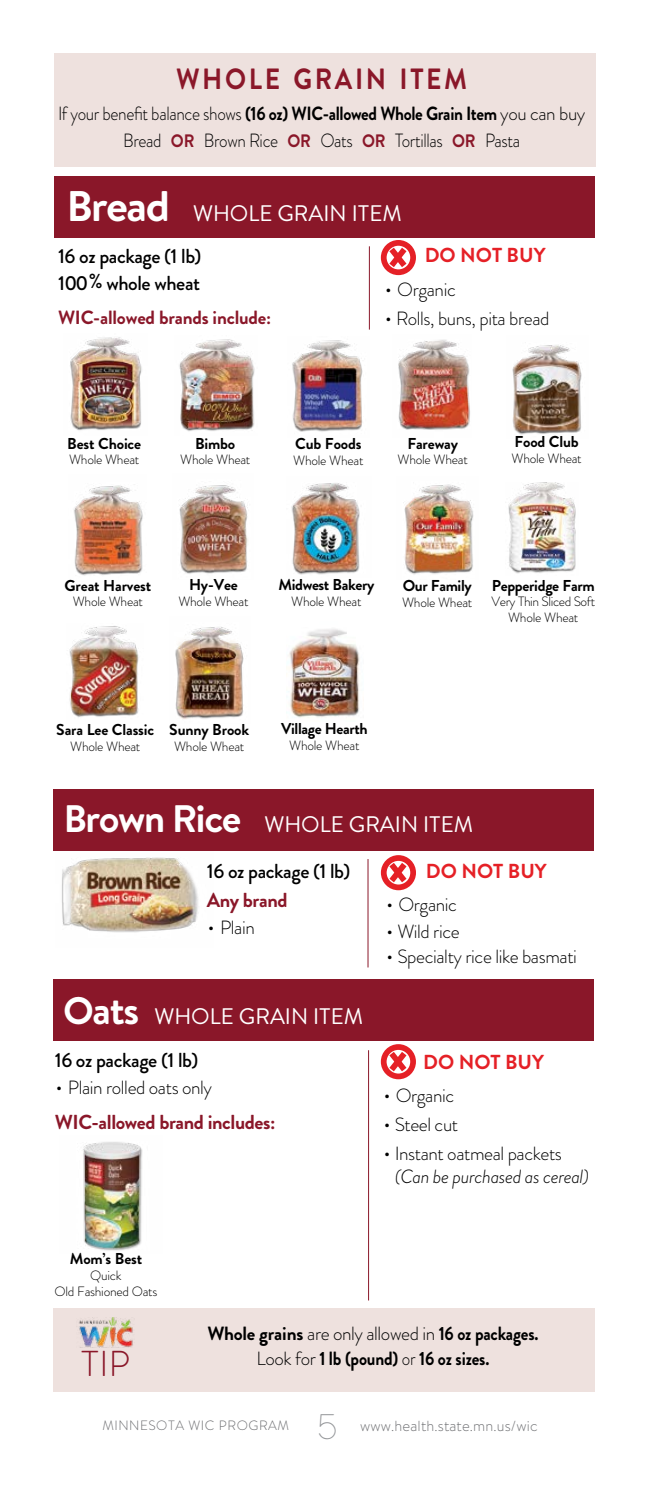
<style>
.page{position:relative;width:648px;height:1499px;background:#fff}
.page>*{position:absolute;margin:0;border:0;box-sizing:border-box;transform-origin:0 0}
.t1{font:300 36px "Brandon Text";color:#8a1729}
.t2{font:100 33.75px "Cocogoose Pro";color:#939598}
.t3{font:700 29.25px "Brandon Grotesque";letter-spacing:.1em;color:#8a1729;scale:.9 1}
.t4{font:22.5px "Brandon Text";color:#fff}
.t5{font:500 20.25px "Brandon Grotesque";letter-spacing:-.02em;color:#000}
.t6{font:700 20.25px "Brandon Grotesque";letter-spacing:-.02em;color:#8a1729}
.t7{font:700 20.25px "Brandon Grotesque";color:#e52026}
.t8{font:300 19.12px "Brandon Grotesque";letter-spacing:-.02em;color:#000}
.t9{font:300 19.12px/27px "Brandon Grotesque";letter-spacing:-.02em;color:#000;text-align:center;scale:.9 1}
.t10{font:700 19.12px/24.8px "Brandon Grotesque";letter-spacing:-.01em;color:#000;text-align:center}
.t11{font:italic 300 19.12px/22.5px "Brandon Grotesque";letter-spacing:-.02em;color:#000}
.t12{font:700 19.12px "Brandon Grotesque";letter-spacing:-.01em;color:#8a1729}
.t13{font:700 15.75px "Brandon Grotesque";letter-spacing:-.01em;color:#000}
.t14{font:300 14.62px "Brandon Text";letter-spacing:.01em;color:#6d6e71}
.t15{font:300 13.5px/15.8px "Brandon Grotesque";letter-spacing:-.02em;color:#000;text-align:center}
.t16{font:300 13.5px "Brandon Text";letter-spacing:.04em;color:#6d6e71}
.s1{font-weight:700}
.s2{font-weight:700;font-size:18px;color:#8a1729}
.s3{font-weight:700;font-size:42.75px}
.s4{font-size:24.75px}
.s5{font-weight:700;font-size:38.25px}
.s6{font-style:normal;font-size:24.75px}
.s7{font-style:normal}
.s8{font-weight:300}
</style>
<div class="page">
<div style="left:54px;top:176px;width:540px;height:62px;background:#8a1729"></div>
<hr style="left:368px;top:859px;width:1px;height:108px;background:#8a1729">
<div style="left:381px;top:855px;width:35px;height:35px;border:6px solid #e52026;border-radius:50%"></div>
<svg style="left:384px;top:856px;width:28px;height:32px"></svg>
<div style="left:54px;top:54px;width:542px;height:113px;background:#eee1de"></div>
<hr style="left:368px;top:1050px;width:1px;height:250px;background:#8a1729">
<div style="left:381px;top:1044px;width:35px;height:35px;border:6px solid #e52026;border-radius:50%"></div>
<svg style="left:384px;top:1045px;width:28px;height:32px"></svg>
<img style="left:83px;top:1142px;width:60px;height:109px">
<div style="left:53px;top:1308px;width:541px;height:83px;background:#eee1de"></div>
<img style="left:79px;top:1317px;width:54px;height:30px">
<img style="left:403px;top:484px;width:71px;height:91px">
<img style="left:74px;top:485px;width:69px;height:91px">
<img style="left:175px;top:627px;width:69px;height:92px">
<img style="left:286px;top:629px;width:74px;height:89px">
<img style="left:292px;top:340px;width:71px;height:92px">
<img style="left:179px;top:339px;width:76px;height:92px">
<img style="left:398px;top:339px;width:72px;height:91px">
<hr style="left:369px;top:246px;width:1px;height:83px;background:#8a1729">
<img style="left:70px;top:337px;width:72px;height:94px">
<img style="left:512px;top:345px;width:70px;height:90px">
<img style="left:179px;top:485px;width:69px;height:89px">
<div style="left:381px;top:240px;width:35px;height:35px;border:6px solid #e52026;border-radius:50%"></div>
<svg style="left:384px;top:241px;width:28px;height:32px"></svg>
<div style="left:53px;top:789px;width:541px;height:62px;background:#8a1729"></div>
<div style="left:53px;top:979px;width:541px;height:61px;background:#8a1729"></div>
<img style="left:62px;top:857px;width:137px;height:76px">
<img style="left:508px;top:482px;width:68px;height:92px">
<img style="left:69px;top:626px;width:70px;height:92px">
<img style="left:291px;top:483px;width:69px;height:92px">
<h2 class="t3" style="left:176px;top:58px;width:325px">WHOLE GRAIN ITEM</h2>
<p class="t9" style="left:58px;top:100px;width:587px">If your benefit balance shows <span class="s1">(16 oz) WIC-allowed Whole Grain Item</span> you can buy<br>Bread <span class="s2">OR</span> Brown Rice <span class="s2">OR</span> Oats <span class="s2">OR</span> Tortillas <span class="s2">OR</span> Pasta</p>
<h3 class="t4" style="left:67px;top:198px;width:336px"><span class="s3">Bread</span> WHOLE GRAIN ITEM</h3>
<p class="t5" style="left:58px;top:242px;width:145px">16 oz package (1 lb)</p>
<p class="t5" style="left:58px;top:269px;width:144px">100% whole wheat</p>
<p class="t12" style="left:58px;top:304px;width:215px">WIC-allowed brands include:</p>
<p class="t7" style="left:425px;top:241px;width:122px">DO NOT BUY</p>
<p class="t8" style="left:384px;top:276px;width:73px"><span class="s4">•</span> Organic</p>
<p class="t8" style="left:384px;top:305px;width:167px"><span class="s4">•</span> Rolls, buns, pita bread</p>
<p class="t13" style="left:67px;top:432px;width:75px">Best Choice</p>
<p class="t15" style="left:69px;top:452px;width:72px">Whole Wheat</p>
<p class="t13" style="left:195px;top:432px;width:42px">Bimbo</p>
<p class="t15" style="left:180px;top:452px;width:72px">Whole Wheat</p>
<p class="t13" style="left:295px;top:432px;width:68px">Cub Foods</p>
<p class="t15" style="left:293px;top:452px;width:72px">Whole Wheat</p>
<p class="t13" style="left:407px;top:432px;width:52px">Fareway</p>
<p class="t15" style="left:398px;top:452px;width:72px">Whole Wheat</p>
<p class="t13" style="left:514px;top:431px;width:66px">Food Club</p>
<p class="t15" style="left:512px;top:451px;width:72px">Whole Wheat</p>
<p class="t13" style="left:65px;top:574px;width:88px">Great Harvest</p>
<p class="t15" style="left:73px;top:594px;width:72px">Whole Wheat</p>
<p class="t13" style="left:189px;top:574px;width:50px">Hy-Vee</p>
<p class="t15" style="left:178px;top:594px;width:72px">Whole Wheat</p>
<p class="t13" style="left:278px;top:574px;width:97px">Midwest Bakery</p>
<p class="t15" style="left:291px;top:593px;width:72px">Whole Wheat</p>
<p class="t13" style="left:403px;top:575px;width:70px">Our Family</p>
<p class="t15" style="left:402px;top:594px;width:72px">Whole Wheat</p>
<p class="t13" style="left:492px;top:574px;width:105px">Pepperidge Farm</p>
<p class="t15" style="left:491px;top:594px;width:105px">Very Thin Sliced Soft<br>Whole Wheat</p>
<p class="t13" style="left:56px;top:718px;width:99px">Sara Lee Classic</p>
<p class="t15" style="left:70px;top:738px;width:72px">Whole Wheat</p>
<p class="t13" style="left:169px;top:718px;width:81px">Sunny Brook</p>
<p class="t15" style="left:174px;top:738px;width:72px">Whole Wheat</p>
<p class="t13" style="left:281px;top:717px;width:88px">Village Hearth</p>
<p class="t15" style="left:289px;top:737px;width:72px">Whole Wheat</p>
<h3 class="t4" style="left:64px;top:809px;width:411px"><span class="s5">Brown Rice</span> WHOLE GRAIN ITEM</h3>
<p class="t5" style="left:207px;top:857px;width:145px">16 oz package (1 lb)</p>
<p class="t6" style="left:207px;top:886px;width:82px">Any brand</p>
<p class="t8" style="left:207px;top:914px;width:49px"><span class="s4">•</span> Plain</p>
<h3 class="t4" style="left:63px;top:1000px;width:301px"><span class="s5">Oats</span> WHOLE GRAIN ITEM</h3>
<p class="t5" style="left:55px;top:1046px;width:145px">16 oz package (1 lb)</p>
<p class="t8" style="left:55px;top:1074px;width:159px"><span class="s4">•</span> Plain rolled oats only</p>
<p class="t6" style="left:55px;top:1108px;width:222px">WIC-allowed brand includes:</p>
<p class="t7" style="left:426px;top:856px;width:122px">DO NOT BUY</p>
<p class="t8" style="left:385px;top:891px;width:73px"><span class="s4">•</span> Organic</p>
<p class="t8" style="left:385px;top:918px;width:76px"><span class="s4">•</span> Wild rice</p>
<p class="t8" style="left:385px;top:943px;width:193px"><span class="s4">•</span> Specialty rice like basmati</p>
<p class="t7" style="left:423px;top:1047px;width:122px">DO NOT BUY</p>
<p class="t8" style="left:383px;top:1082px;width:73px"><span class="s4">•</span> Organic</p>
<p class="t8" style="left:383px;top:1111px;width:77px"><span class="s4">•</span> Steel cut</p>
<p class="t11" style="left:395px;top:1142px;width:196px;text-indent:-12px"><span class="s6">•</span> <span class="s7">Instant oatmeal packets </span>(Can be purchased as cereal)</p>
<p class="t13" style="left:70px;top:1247px;width:74px">Mom’s Best</p>
<p class="t15" style="left:55px;top:1267px;width:104px">Quick<br>Old Fashioned Oats</p>
<p class="t1" style="left:81px;top:1339px;width:51px">TIP</p>
<p class="t10" style="left:207px;top:1321px;width:333px">Whole grains <span class="s8">are only allowed in</span> 16 oz packages.<br><span class="s8">Look for</span> 1 lb (pound) <span class="s8">or</span> 16 oz sizes.</p>
<p class="t16" style="left:102px;top:1415px;width:188px">MINNESOTA WIC PROGRAM</p>
<h2 class="t2" style="left:318px;top:1404px;width:21px">5</h2>
<p class="t14" style="left:360px;top:1415px;width:179px">www.health.state.mn.us/wic</p>
</div>
